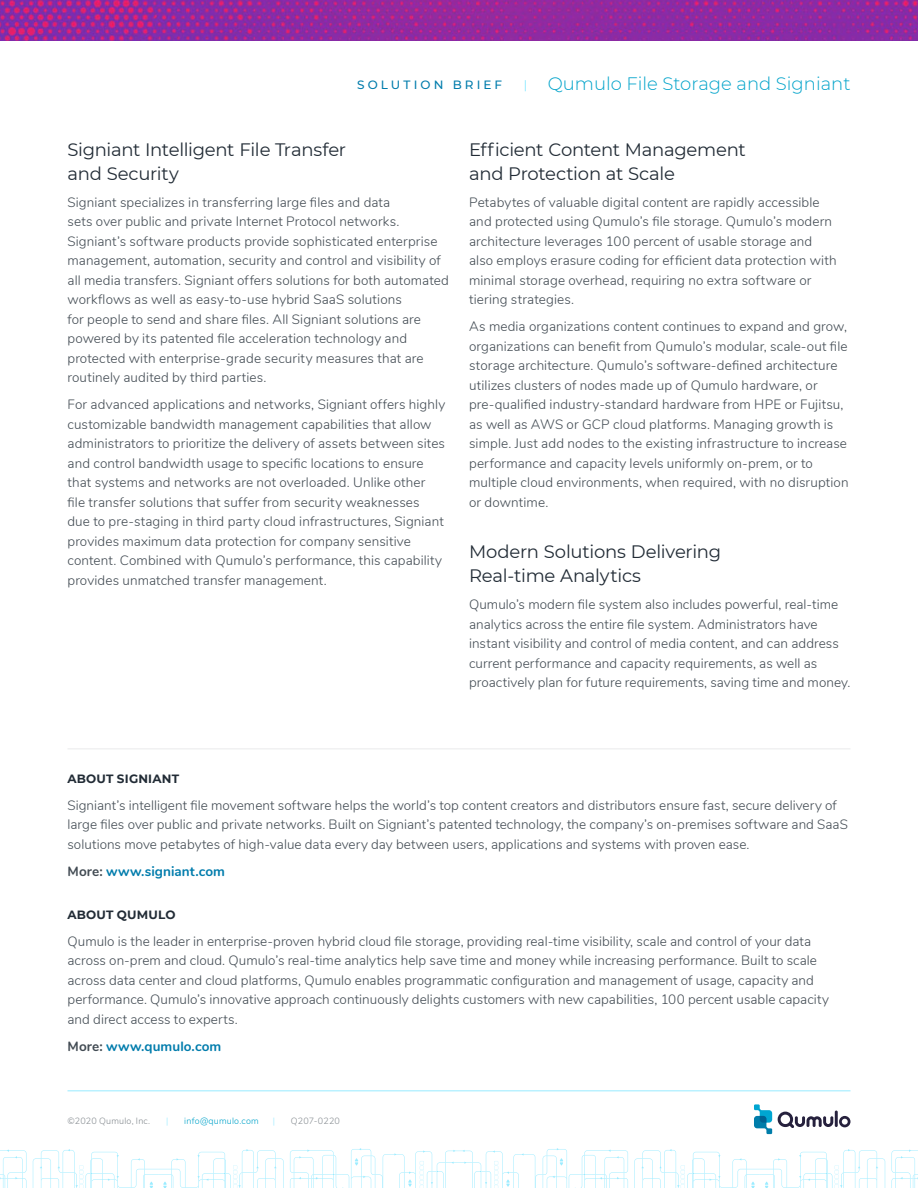
<style>
.page{position:relative;width:918px;height:1188px;background:#fff}
.page>*{position:absolute;margin:0;border:0;box-sizing:border-box;transform-origin:0 0}
.t1{font:18px/24px "Montserrat";letter-spacing:-.015em;color:#222c36}
.t2{font:300 18px "Montserrat";color:#00a3ca}
.t3{font:300 13.5px/19.5px "Nunito";letter-spacing:.005em;color:#424b53}
.t4{font:700 13.5px "Nunito";letter-spacing:.005em;color:#007cac}
.t5{font:700 12px "Montserrat";letter-spacing:.015em;color:#222c36}
.t6{font:500 12px "Montserrat";letter-spacing:.26em;color:#007cac}
.t7{font:500 12px "Montserrat";color:#97ebff}
.t8{font:300 9px "Nunito";letter-spacing:.02em;color:#858b90}
.t9{font:300 9px "Nunito";letter-spacing:.02em;color:#00a3ca}
.t10{font:300 9px "Nunito";color:#97ebff}
.s1{color:#424b53}
</style>
<div class="page">
<hr style="left:68px;top:748px;width:782px;height:1px;background:#e9eaeb">
<svg style="left:0;top:1148px;width:918px;height:40px"></svg>
<img style="left:0;top:0;width:918px;height:40px">
<svg style="left:778px;top:1112px;width:55px;height:16px"></svg>
<hr style="left:835px;top:1111px;width:3px;height:16px;background:#26213d">
<svg style="left:839px;top:1116px;width:11px;height:11px"></svg>
<svg style="left:754px;top:1104px;width:18px;height:30px"></svg>
<hr style="left:68px;top:1091px;width:782px;height:1px;background:#97ebff">
<p class="t6" style="left:357px;top:76px;width:147px">SOLUTION BRIEF</p>
<p class="t7" style="left:524px;top:76px;width:5px">|</p>
<h1 class="t2" style="left:548px;top:72px;width:304px">Qumulo File Storage and Signiant</h1>
<h1 class="t1" style="left:68px;top:137px;width:280px">Signiant Intelligent File Transfer and Security</h1>
<p class="t3" style="left:68px;top:191px;width:383px">Signiant specializes in transferring large files and data<br>sets over public and private Internet Protocol networks.<br>Signiant’s software products provide sophisticated enterprise management, automation, security and control and visibility of all media transfers. Signiant offers solutions for both automated workflows as well as easy-to-use hybrid SaaS solutions<br>for people to send and share files. All Signiant solutions are powered by its patented file acceleration technology and protected with enterprise-grade security measures that are routinely audited by third parties.</p>
<p class="t3" style="left:68px;top:394px;width:379px">For advanced applications and networks, Signiant offers highly customizable bandwidth management capabilities that allow administrators to prioritize the delivery of assets between sites and control bandwidth usage to specific locations to ensure that systems and networks are not overloaded. Unlike other file transfer solutions that suffer from security weaknesses due to pre-staging in third party cloud infrastructures, Signiant provides maximum data protection for company sensitive content. Combined with Qumulo’s performance, this capability provides unmatched transfer management.</p>
<h1 class="t1" style="left:469px;top:137px;width:278px">Efficient Content Management and Protection at Scale</h1>
<p class="t3" style="left:469px;top:191px;width:369px">Petabytes of valuable digital content are rapidly accessible and protected using Qumulo’s file storage. Qumulo’s modern architecture leverages 100 percent of usable storage and also employs erasure coding for efficient data protection with minimal storage overhead, requiring no extra software or tiering strategies.</p>
<p class="t3" style="left:469px;top:316px;width:381px">As media organizations content continues to expand and grow, organizations can benefit from Qumulo’s modular, scale-out file storage architecture. Qumulo’s software-defined architecture utilizes clusters of nodes made up of Qumulo hardware, or pre-qualified industry-standard hardware from HPE or Fujitsu, as well as AWS or GCP cloud platforms. Managing growth is simple. Just add nodes to the existing infrastructure to increase performance and capacity levels uniformly on-prem, or to multiple cloud environments, when required, with no disruption or downtime.</p>
<h1 class="t1" style="left:469px;top:539px;width:254px">Modern Solutions Delivering<br>Real-time Analytics</h1>
<p class="t3" style="left:469px;top:594px;width:383px">Qumulo’s modern file system also includes powerful, real-time analytics across the entire file system. Administrators have instant visibility and control of media content, and can address current performance and capacity requirements, as well as proactively plan for future requirements, saving time and money.</p>
<p class="t5" style="left:68px;top:770px;width:113px">ABOUT SIGNIANT</p>
<p class="t3" style="left:68px;top:795px;width:782px">Signiant’s intelligent file movement software helps the world’s top content creators and distributors ensure fast, secure delivery of large files over public and private networks. Built on Signiant’s patented technology, the company’s on-premises software and SaaS solutions move petabytes of high-value data every day between users, applications and systems with proven ease.</p>
<p class="t4" style="left:68px;top:861px;width:159px"><span class="s1">More:</span> www.signiant.com</p>
<p class="t5" style="left:68px;top:906px;width:110px">ABOUT QUMULO</p>
<p class="t3" style="left:68px;top:931px;width:763px">Qumulo is the leader in enterprise-proven hybrid cloud file storage, providing real-time visibility, scale and control of your data across on-prem and cloud. Qumulo’s real-time analytics help save time and money while increasing performance. Built to scale across data center and cloud platforms, Qumulo enables programmatic configuration and management of usage, capacity and performance. Qumulo’s innovative approach continuously delights customers with new capabilities, 100 percent usable capacity and direct access to experts.</p>
<p class="t4" style="left:68px;top:1036px;width:155px"><span class="s1">More:</span> www.qumulo.com</p>
<p class="t8" style="left:68px;top:1114px;width:84px">©2020 Qumulo, Inc.</p>
<p class="t10" style="left:166px;top:1114px;width:4px">|</p>
<p class="t9" style="left:184px;top:1114px;width:76px">info@qumulo.com</p>
<p class="t10" style="left:273px;top:1114px;width:4px">|</p>
<p class="t8" style="left:291px;top:1114px;width:51px">Q207-0220</p>
</div>
